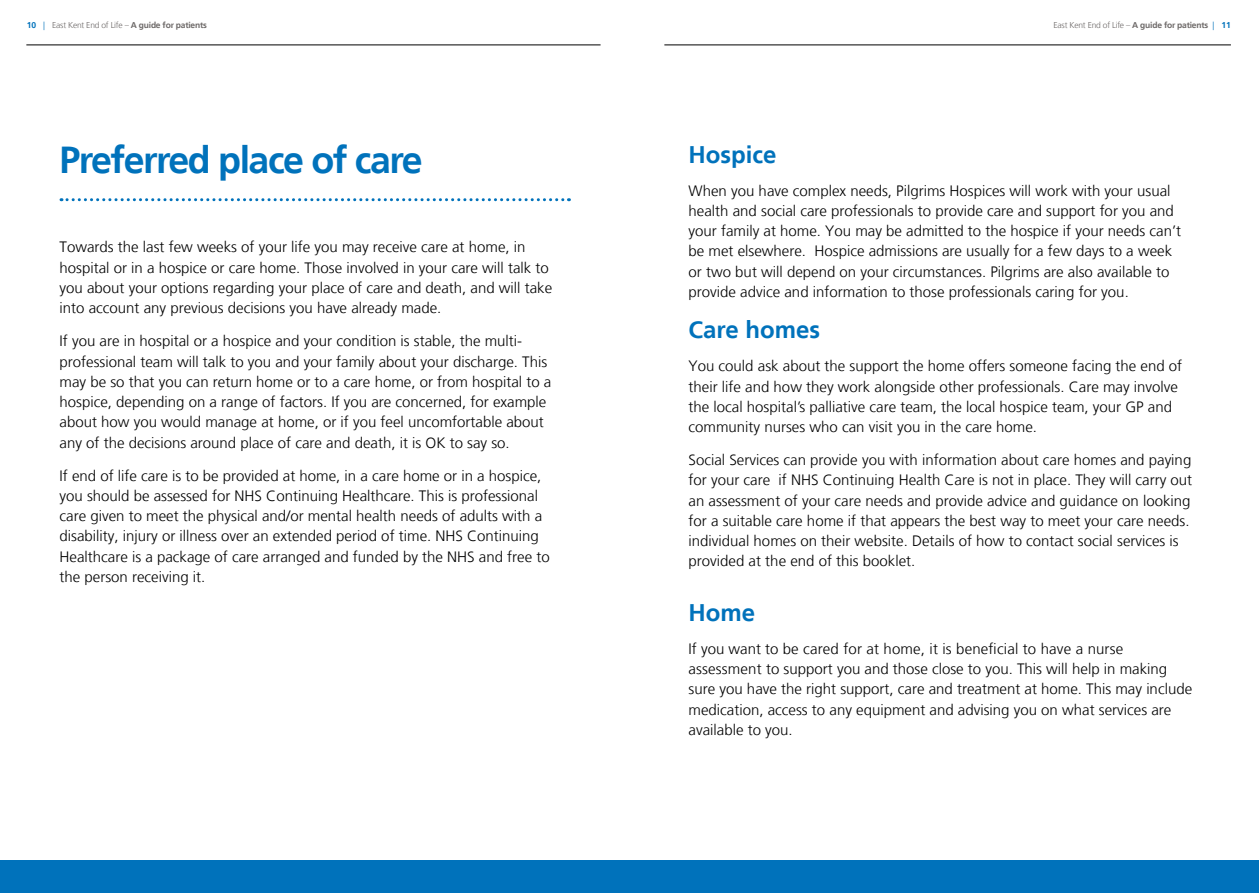
<style>
.page{position:relative;width:1259px;height:893px;background:#fff}
.page>*{position:absolute;margin:0;border:0;box-sizing:border-box;transform-origin:0 0}
.t1{font:700 37.5px "Frutiger LT";letter-spacing:-.04em;color:#0072bb}
.t2{font:700 24px "Frutiger LT";color:#0072bb}
.t3{font:300 15px/20.2px "Frutiger LT";color:#000}
.t4{font:300 8.4px "Frutiger LT";letter-spacing:-.025em;color:#6e6a69}
.s1{font-weight:700;color:#0072bb}
.s2{color:#0072bb}
.s3{font-weight:700}
</style>
<div class="page">
<div style="left:0;top:860px;width:1259px;height:33px;background:#0072bb"></div>
<hr style="left:26px;top:45px;width:574px;height:1px;background:#000">
<hr style="left:664px;top:45px;width:567px;height:1px;background:#000">
<svg style="left:61px;top:198px;width:508px;height:3px"></svg>
<p class="t4" style="left:27px;top:20px;width:182px"><span class="s1">10</span> <span class="s2">|</span> East Kent End of Life – <span class="s3">A guide for patients</span></p>
<p class="t4" style="left:1053px;top:20px;width:179px">East Kent End of Life – <span class="s3">A guide for patients</span> <span class="s2">|</span> <span class="s1">11</span></p>
<h1 class="t1" style="left:59px;top:138px;width:365px">Preferred place of care</h1>
<p class="t3" style="left:59px;top:237px;width:494px">Towards the last few weeks of your life you may receive care at home, in hospital or in a hospice or care home. Those involved in your care will talk to you about your options regarding your place of care and death, and will take into account any previous decisions you have already made.</p>
<p class="t3" style="left:59px;top:331px;width:493px">If you are in hospital or a hospice and your condition is stable, the multi&shy;professional team will talk to you and your family about your discharge. This may be so that you can return home or to a care home, or from hospital to a hospice, depending on a range of factors. If you are concerned, for example about how you would manage at home, or if you feel uncomfortable about any of the decisions around place of care and death, it is OK to say so.</p>
<p class="t3" style="left:59px;top:465px;width:492px">If end of life care is to be provided at home, in a care home or in a hospice, you should be assessed for NHS Continuing Healthcare. This is professional care given to meet the physical and/or mental health needs of adults with a disability, injury or illness over an extended period of time. NHS Continuing Healthcare is a package of care arranged and funded by the NHS and free to the person receiving it.</p>
<h2 class="t2" style="left:688px;top:140px;width:89px">Hospice</h2>
<p class="t3" style="left:688px;top:180px;width:494px">When you have complex needs, Pilgrims Hospices will work with your usual health and social care professionals to provide care and support for you and your family at home. You may be admitted to the hospice if your needs can’t be met elsewhere. Hospice admissions are usually for a few days to a week or two but will depend on your circumstances. Pilgrims are also available to provide advice and information to those professionals caring for you.</p>
<h2 class="t2" style="left:688px;top:316px;width:133px">Care homes</h2>
<p class="t3" style="left:688px;top:356px;width:495px">You could ask about the support the home offers someone facing the end of their life and how they work alongside other professionals. Care may involve the local hospital’s palliative care team, the local hospice team, your GP and community nurses who can visit you in the care home.</p>
<p class="t3" style="left:688px;top:450px;width:505px">Social Services can provide you with information about care homes and paying for your care if NHS Continuing Health Care is not in place. They will carry out an assessment of your care needs and provide advice and guidance on looking for a suitable care home if that appears the best way to meet your care needs. individual homes on their website. Details of how to contact social services is provided at the end of this booklet.</p>
<h2 class="t2" style="left:688px;top:598px;width:68px">Home</h2>
<p class="t3" style="left:688px;top:639px;width:505px">If you want to be cared for at home, it is beneficial to have a nurse assessment to support you and those close to you. This will help in making sure you have the right support, care and treatment at home. This may include medication, access to any equipment and advising you on what services are available to you.</p>
</div>
